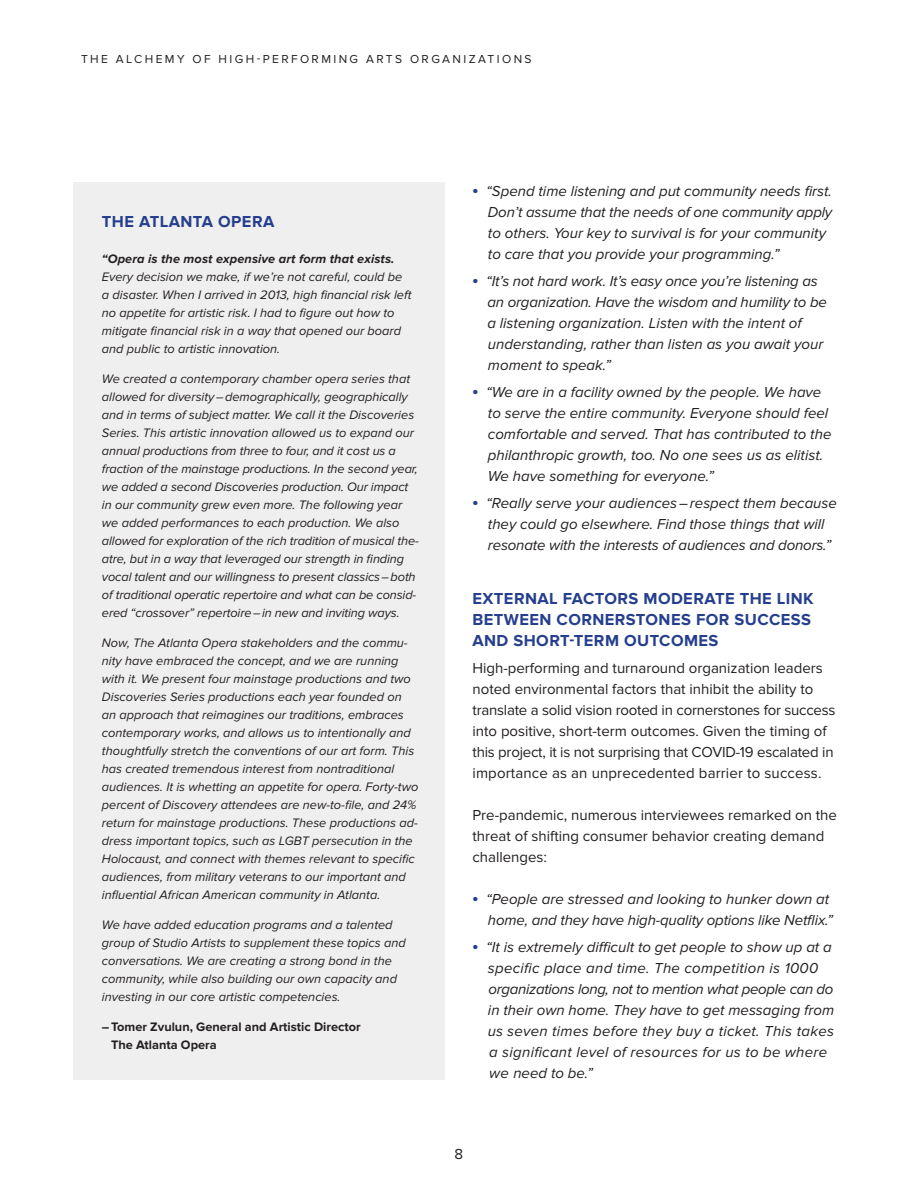
<style>
.page{position:relative;width:918px;height:1188px;background:#fff}
.page>*{position:absolute;margin:0;border:0;box-sizing:border-box;transform-origin:0 0}
.t1{font:700 16.5px/21px "Proxima Nova";letter-spacing:.025em;color:#253f8e}
.t2{font:italic 15px "Proxima Nova";color:#231f20}
.t3{font:15px/21px "Proxima Nova";color:#231f20}
.t4{font:italic 15px "Proxima Nova";letter-spacing:.02em;color:#231f20}
.t5{font:italic 15px "Proxima Nova";letter-spacing:-.02em;color:#231f20}
.t6{font:italic 12.75px/18px "Proxima Nova";color:#231f20}
.t7{font:700 12.75px "Proxima Nova";color:#231f20}
.t8{font:12px "Proxima Nova";letter-spacing:.2em;color:#231f20}
.s1{font-weight:700}
.s2{font-weight:900;font-style:normal;font-size:16.5px;color:#253f8e}
</style>
<div class="page">
<div style="left:74px;top:183px;width:372px;height:897px;background:#f0efef"></div>
<p class="t8" style="left:81px;top:53px;width:452px">THE ALCHEMY OF HIGH-PERFORMING ARTS ORGANIZATIONS</p>
<p class="t1" style="left:102px;top:211px;width:174px">THE ATLANTA OPERA</p>
<p class="t6" style="left:102px;top:250px;width:311px"><span class="s1">“Opera is the most expensive art form that exists.<br></span>Every decision we make, if we’re not careful, could be a disaster. When I arrived in 2013, high financial risk left no appetite for artistic risk. I had to figure out how to mitigate financial risk in a way that opened our board and public to artistic innovation.</p>
<p class="t6" style="left:102px;top:370px;width:319px">We created a contemporary chamber opera series that allowed for diversity–demographically, geographically and in terms of subject matter. We call it the Discoveries Series. This artistic innovation allowed us to expand our annual productions from three to four, and it cost us a fraction of the mainstage productions. In the second year, we added a second Discoveries production. Our impact in our community grew even more. The following year we added performances to each production. We also allowed for exploration of the rich tradition of musical the&shy;atre, but in a way that leveraged our strength in finding vocal talent and our willingness to present classics–both of traditional operatic repertoire and what can be consid&shy;ered “crossover” repertoire–in new and inviting ways.</p>
<p class="t6" style="left:102px;top:634px;width:318px">Now, The Atlanta Opera stakeholders and the commu&shy;nity have embraced the concept, and we are running with it. We present four mainstage productions and two Discoveries Series productions each year founded on an approach that reimagines our traditions, embraces contemporary works, and allows us to intentionally and thoughtfully stretch the conventions of our art form. This has created tremendous interest from nontraditional audiences. It is whetting an appetite for opera. Forty-two percent of Discovery attendees are new-to-file, and 24% return for mainstage productions. These productions ad&shy;dress important topics, such as LGBT persecution in the Holocaust, and connect with themes relevant to specific audiences, from military veterans to our important and influential African American community in Atlanta.</p>
<p class="t6" style="left:102px;top:916px;width:305px">We have added education programs and a talented group of Studio Artists to supplement these topics and conversations. We are creating a strong bond in the community, while also building our own capacity and investing in our core artistic competencies.</p>
<p class="t7" style="left:102px;top:1019px;width:260px">–Tomer Zvulun, General and Artistic Director</p>
<p class="t7" style="left:111px;top:1037px;width:107px">The Atlanta Opera</p>
<p class="t2" style="left:472px;top:183px;width:361px"><span class="s2">•</span> “Spend time listening and put community needs first.</p>
<p class="t2" style="left:488px;top:204px;width:346px">Don’t assume that the needs of one community apply</p>
<p class="t2" style="left:488px;top:225px;width:340px">to others. Your key to survival is for your community</p>
<p class="t2" style="left:488px;top:246px;width:293px">to care that you provide your programming.”</p>
<p class="t2" style="left:472px;top:273px;width:347px"><span class="s2">•</span> “It’s not hard work. It’s easy once you’re listening as</p>
<p class="t2" style="left:487px;top:294px;width:341px">an organization. Have the wisdom and humility to be</p>
<p class="t2" style="left:487px;top:315px;width:316px">a listening organization. Listen with the intent of</p>
<p class="t2" style="left:488px;top:336px;width:337px">understanding, rather than listen as you await your</p>
<p class="t2" style="left:488px;top:357px;width:125px">moment to speak.”</p>
<p class="t2" style="left:472px;top:384px;width:350px"><span class="s2">•</span> “We are in a facility owned by the people. We have</p>
<p class="t2" style="left:488px;top:405px;width:342px">to serve the entire community. Everyone should feel</p>
<p class="t2" style="left:488px;top:426px;width:345px">comfortable and served. That has contributed to the</p>
<p class="t2" style="left:488px;top:447px;width:337px">philanthropic growth, too. No one sees us as elitist.</p>
<p class="t2" style="left:488px;top:468px;width:227px">We have something for everyone.”</p>
<p class="t2" style="left:472px;top:495px;width:366px"><span class="s2">•</span> “Really serve your audiences–respect them because</p>
<p class="t2" style="left:488px;top:516px;width:338px">they could go elsewhere. Find those things that will</p>
<p class="t2" style="left:488px;top:537px;width:345px">resonate with the interests of audiences and donors.”</p>
<p class="t1" style="left:472px;top:588px;width:343px">EXTERNAL FACTORS MODERATE THE LINK</p>
<p class="t1" style="left:472px;top:609px;width:340px">BETWEEN CORNERSTONES FOR SUCCESS<br>AND SHORT-TERM OUTCOMES</p>
<p class="t3" style="left:472px;top:658px;width:365px">High-performing and turnaround organization leaders noted environmental factors that inhibit the ability to translate a solid vision rooted in cornerstones for success into positive, short-term outcomes. Given the timing of this project, it is not surprising that COVID-19 escalated in importance as an unprecedented barrier to success.</p>
<p class="t3" style="left:472px;top:805px;width:366px">Pre-pandemic, numerous interviewees remarked on the threat of shifting consumer behavior creating demand challenges:</p>
<p class="t2" style="left:472px;top:891px;width:358px"><span class="s2">•</span> “People are stressed and looking to hunker down at</p>
<p class="t2" style="left:488px;top:912px;width:347px">home, and they have high-quality options like Netflix.”</p>
<p class="t2" style="left:472px;top:939px;width:361px"><span class="s2">•</span> “It is extremely difficult to get people to show up at a</p>
<p class="t4" style="left:488px;top:960px;width:332px">specific place and time. The competition is 1000</p>
<p class="t5" style="left:489px;top:981px;width:346px">organizations long, not to mention what people can do</p>
<p class="t2" style="left:488px;top:1002px;width:348px">in their own home. They have to get messaging from</p>
<p class="t4" style="left:488px;top:1023px;width:348px">us seven times before they buy a ticket. This takes</p>
<p class="t4" style="left:489px;top:1044px;width:340px">a significant level of resources for us to be where</p>
<p class="t2" style="left:489px;top:1065px;width:105px">we need to be.”</p>
<p class="t3" style="left:455px;top:1144px;width:10px">8</p>
</div>
